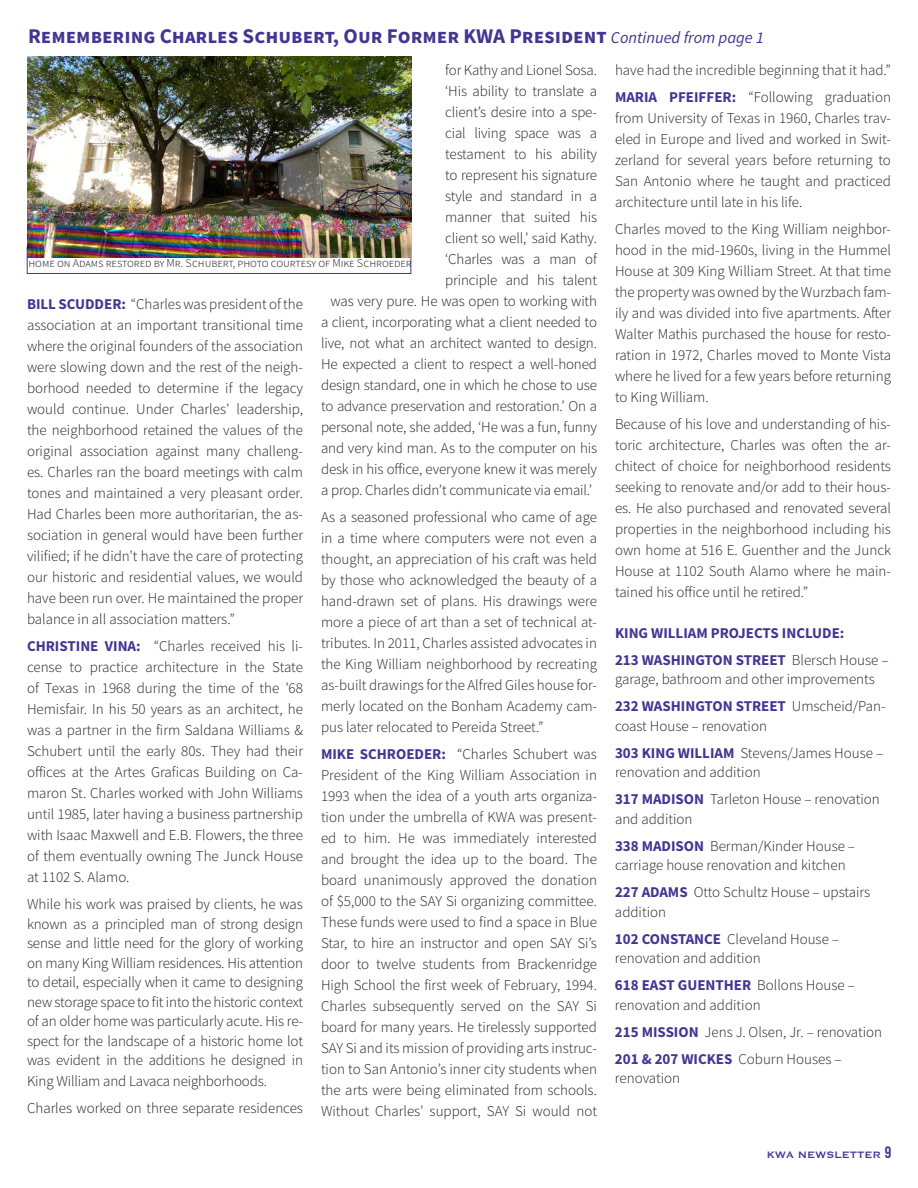
<style>
.page{position:relative;width:918px;height:1188px;background:#fff}
.page>*{position:absolute;margin:0;border:0;box-sizing:border-box;transform-origin:0 0}
.t1{font:700 21px "Source Sans Pro";color:#453492}
.Body{font:15px/21px "Source Sans Variable";letter-spacing:-.01em;color:#231f20;text-align:justify}
.Body-2{font:15px "Source Sans Variable";color:#453492}
.Picture_Credit{font:12px "Source Sans Variable";letter-spacing:-.01em;color:#231f20}
.t2{font:12px "Copperplate";color:#453492}
.s1{font-family:"Source Sans Variable";font-weight:400;font-style:italic;font-size:16.5px}
.s2{color:#453492}
.s3{color:#231f20}
.s4{font-family:"Bebas Neue";font-weight:700;font-size:16.5px}
</style>
<div class="page">
<div style="left:27px;top:247px;width:384px;height:27px;border:1px solid #453492"></div>
<img style="left:27px;top:56px;width:384px;height:201px">
<p class="t1" style="left:28px;top:22px;width:738px">Remembering Charles Schubert, Our Former KWA President <span class="s1">Continued from page 1</span></p>
<p class="Body" style="left:445px;top:60px;width:153px">for Kathy and Lionel Sosa.</p>
<p class="Body" style="left:445px;top:81px;width:153px">‘His ability to translate a</p>
<p class="Body" style="left:445px;top:102px;width:153px">client’s desire into a spe-</p>
<p class="Body" style="left:445px;top:123px;width:153px">cial living space was a</p>
<p class="Body" style="left:445px;top:144px;width:153px">testament to his ability</p>
<p class="Body" style="left:445px;top:165px;width:153px">to represent his signature</p>
<p class="Body" style="left:445px;top:186px;width:153px">style and standard in a</p>
<p class="Body" style="left:445px;top:207px;width:153px">manner that suited his</p>
<p class="Body" style="left:445px;top:228px;width:153px">client so well,’ said Kathy.</p>
<p class="Body" style="left:445px;top:249px;width:153px">‘Charles was a man of</p>
<p class="Body" style="left:445px;top:270px;width:153px">principle and his talent</p>
<p class="Body" style="left:330px;top:291px;width:268px">was very pure. He was open to working with</p>
<p class="Body" style="left:321px;top:312px;width:278px">a client, incorporating what a client needed to</p>
<p class="Body" style="left:321px;top:333px;width:278px">live, not what an architect wanted to design.</p>
<p class="Body" style="left:321px;top:354px;width:278px">He expected a client to respect a well-honed</p>
<p class="Body" style="left:321px;top:375px;width:278px">design standard, one in which he chose to use</p>
<p class="Body" style="left:321px;top:396px;width:278px">to advance preservation and restoration.’ On a</p>
<p class="Body" style="left:321px;top:417px;width:278px">personal note, she added, ‘He was a fun, funny</p>
<p class="Body" style="left:321px;top:438px;width:278px">and very kind man. As to the computer on his</p>
<p class="Body" style="left:321px;top:459px;width:278px">desk in his office, everyone knew it was merely</p>
<p class="Body" style="left:321px;top:480px;width:273px">a prop. Charles didn’t communicate via email.’</p>
<p class="Body" style="left:321px;top:507px;width:278px">As a seasoned professional who came of age in a time where computers were not even a thought, an appreciation of his craft was held by those who acknowledged the beauty of a hand-drawn set of plans. His drawings were more a piece of art than a set of technical at&shy;tributes. In 2011, Charles assisted advocates in the King William neighborhood by recreating as-built drawings for the Alfred Giles house for&shy;merly located on the Bonham Academy cam&shy;pus later relocated to Pereida Street.”</p>
<p class="Body" style="left:321px;top:744px;width:278px"><span class="s2">MIKE SCHROEDER:</span> “Charles Schubert was President of the King William Association in 1993 when the idea of a youth arts organiza&shy;tion under the umbrella of KWA was present&shy;ed to him. He was immediately interested and brought the idea up to the board. The board unanimously approved the donation of $5,000 to the SAY Si organizing committee.<br>These funds were used to find a space in Blue Star, to hire an instructor and open SAY Si’s door to twelve students from Brackenridge High School the first week of February, 1994.<br>Charles subsequently served on the SAY Si board for many years. He tirelessly supported SAY Si and its mission of providing arts instruc&shy;tion to San Antonio’s inner city students when the arts were being eliminated from schools.<br>Without Charles’ support, SAY Si would not</p>
<p class="Picture_Credit" style="left:28px;top:256px;width:385px">home on Adams restored by Mr. Schubert, photo courtesy of Mike Schroeder</p>
<p class="Body" style="left:27px;top:294px;width:278px"><span class="s2">BILL SCUDDER:</span> “Charles was president of the association at an important transitional time where the original founders of the association were slowing down and the rest of the neigh&shy;borhood needed to determine if the legacy would continue. Under Charles’ leadership, the neighborhood retained the values of the original association against many challeng&shy;es. Charles ran the board meetings with calm tones and maintained a very pleasant order.<br>Had Charles been more authoritarian, the as&shy;sociation in general would have been further vilified; if he didn’t have the care of protecting our historic and residential values, we would have been run over. He maintained the proper balance in all association matters.”</p>
<p class="Body" style="left:27px;top:636px;width:278px"><span class="s2">CHRISTINE VINA:</span> “Charles received his li&shy;cense to practice architecture in the State of Texas in 1968 during the time of the ’68<br>Hemisfair. In his 50 years as an architect, he was a partner in the firm Saldana Williams &amp; Schubert until the early 80s. They had their offices at the Artes Graficas Building on Ca&shy;maron St. Charles worked with John Williams until 1985, later having a business partnership with Isaac Maxwell and E.B. Flowers, the three of them eventually owning The Junck House at 1102 S. Alamo.</p>
<p class="Body" style="left:27px;top:895px;width:278px;line-height:19.5px">While his work was praised by clients, he was known as a principled man of strong design sense and little need for the glory of working on many King William residences. His attention to detail, especially when it came to designing new storage space to fit into the historic context of an older home was particularly acute. His re&shy;spect for the landscape of a historic home lot was evident in the additions he designed in</p>
<p class="Body" style="left:27px;top:1071px;width:241px">King William and Lavaca neighborhoods.</p>
<p class="Body" style="left:27px;top:1098px;width:278px">Charles worked on three separate residences</p>
<p class="Body" style="left:615px;top:60px;width:277px">have had the incredible beginning that it had.”</p>
<p class="Body" style="left:615px;top:87px;width:278px"><span class="s2">MARIA PFEIFFER:</span> “Following graduation from University of Texas in 1960, Charles trav&shy;eled in Europe and lived and worked in Swit&shy;zerland for several years before returning to San Antonio where he taught and practiced architecture until late in his life.</p>
<p class="Body" style="left:615px;top:219px;width:278px">Charles moved to the King William neighbor&shy;hood in the mid-1960s, living in the Hummel House at 309 King William Street. At that time the property was owned by the Wurzbach fam&shy;ily and was divided into five apartments. After Walter Mathis purchased the house for resto&shy;ration in 1972, Charles moved to Monte Vista where he lived for a few years before returning to King William.</p>
<p class="Body" style="left:615px;top:414px;width:278px">Because of his love and understanding of his&shy;toric architecture, Charles was often the ar&shy;chitect of choice for neighborhood residents seeking to renovate and/or add to their hous&shy;es. He also purchased and renovated several properties in the neighborhood including his own home at 516 E. Guenther and the Junck House at 1102 South Alamo where he main&shy;tained his office until he retired.”</p>
<p class="Body-2" style="left:615px;top:624px;width:231px">KING WILLIAM PROJECTS INCLUDE:</p>
<p class="Body" style="left:615px;top:650px;width:275px;line-height:19.5px"><span class="s2">213 WASHINGTON STREET</span> Blersch House – garage, bathroom and other improvements</p>
<p class="Body" style="left:615px;top:697px;width:272px;line-height:19.5px"><span class="s2">232 WASHINGTON STREET</span> Umscheid/Pan&shy;coast House – renovation</p>
<p class="Body" style="left:615px;top:743px;width:270px;line-height:19.5px"><span class="s2">303 KING WILLIAM</span> Stevens/James House – renovation and addition</p>
<p class="Body" style="left:615px;top:790px;width:266px;line-height:19.5px"><span class="s2">317 MADISON</span> Tarleton House – renovation and addition</p>
<p class="Body" style="left:615px;top:835px;width:242px"><span class="s2">338 MADISON</span> Berman/Kinder House –</p>
<p class="Body" style="left:615px;top:855px;width:232px">carriage house renovation and kitchen</p>
<p class="Body" style="left:615px;top:883px;width:257px;line-height:19.5px"><span class="s2">227 ADAMS</span> Otto Schultz House – upstairs addition</p>
<p class="Body" style="left:615px;top:928px;width:226px"><span class="s2">102 CONSTANCE</span> Cleveland House –</p>
<p class="Body" style="left:615px;top:948px;width:147px">renovation and addition</p>
<p class="Body-2" style="left:615px;top:976px;width:241px">618 EAST GUENTHER <span class="s3">Bollons House –</span></p>
<p class="Body" style="left:615px;top:994px;width:147px">renovation and addition</p>
<p class="Body" style="left:615px;top:1021px;width:269px"><span class="s2">215 MISSION</span> Jens J. Olsen, Jr. – renovation</p>
<p class="Body-2" style="left:615px;top:1050px;width:228px">201 &amp; 207 WICKES <span class="s3">Coburn Houses –</span></p>
<p class="Body" style="left:615px;top:1068px;width:67px">renovation</p>
<p class="t2" style="left:767px;top:1147px;width:126px">KWA NEWSLETTER <span class="s4">9</span></p>
</div>
